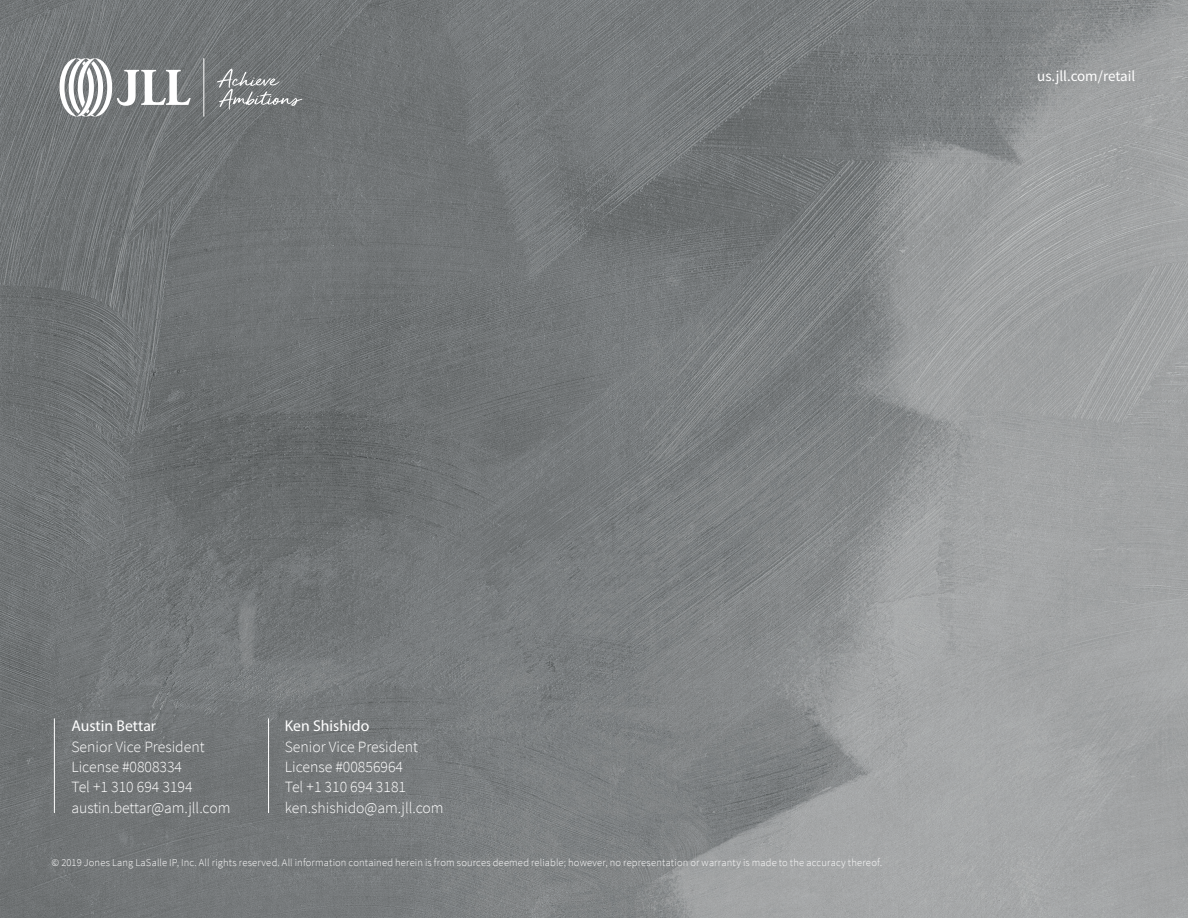
<style>
.page{position:relative;width:1188px;height:918px;background:#fff}
.page>*{position:absolute;margin:0;border:0;box-sizing:border-box;transform-origin:0 0}
.Property_-_Body_Text{font:300 15.75px/20.4px "Source Sans Pro";color:#fff}
.Property_-_Body_Text-2{font:15px "Source Sans Pro";color:#fff}
.Disclaimer{font:300 10.5px "Source Sans Pro";letter-spacing:.015em;color:#fff}
.s1{font-family:"Myriad Pro";font-weight:400}
</style>
<div class="page">
<img style="left:0;top:0;width:594px;height:918px">
<img style="left:594px;top:0;width:594px;height:918px">
<hr style="left:54px;top:718px;width:1px;height:95px;background:#fff">
<hr style="left:268px;top:718px;width:1px;height:95px;background:#fff">
<svg style="left:217px;top:69px;width:91px;height:70px;background:#7a7d7e"></svg>
<svg style="left:54px;top:58px;width:137px;height:88px"></svg>
<hr style="left:204px;top:58px;width:1px;height:59px;background:#fff">
<p class="Property_-_Body_Text-2" style="left:1037px;top:66px;width:100px">us.jll.com/retail</p>
<p class="Property_-_Body_Text" style="left:71px;top:716px;width:135px"><span class="s1">Austin Bettar<br></span>Senior Vice President</p>
<p class="Property_-_Body_Text" style="left:71px;top:757px;width:112px">License #0808334</p>
<p class="Property_-_Body_Text" style="left:71px;top:777px;width:123px">Tel +1 310 694 3194</p>
<p class="Property_-_Body_Text" style="left:71px;top:797px;width:161px">austin.bettar@am.jll.com</p>
<p class="Property_-_Body_Text" style="left:285px;top:716px;width:160px"><span class="s1">Ken Shishido<br></span>Senior Vice President<br>License #00856964<br>Tel +1 310 694 3181 ken.shishido@am.jll.com</p>
<p class="Disclaimer" style="left:52px;top:856px;width:832px">© 2019 Jones Lang LaSalle IP, Inc. All rights reserved. All information contained herein is from sources deemed reliable; however, no representation or warranty is made to the accuracy thereof.</p>
</div>
